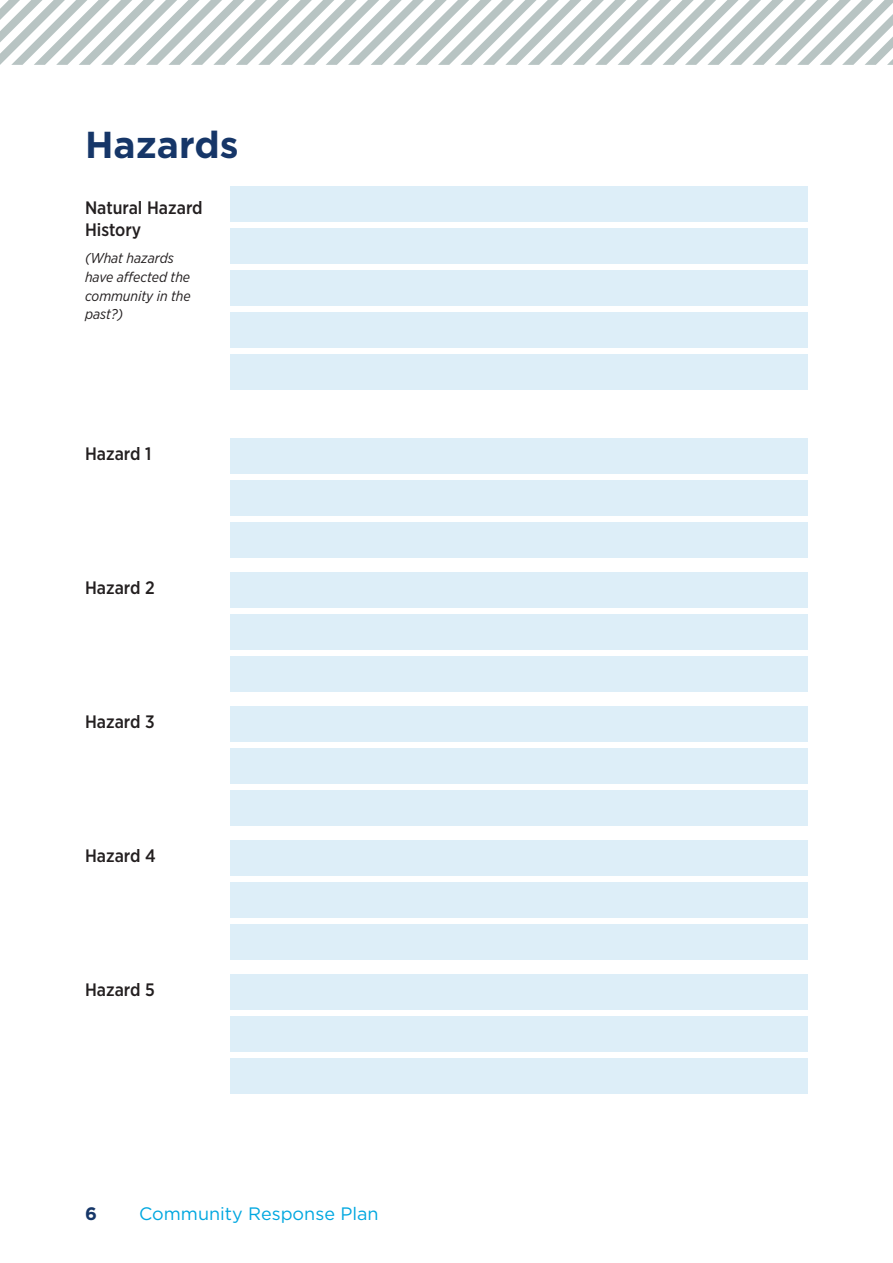
<style>
.page{position:relative;width:893px;height:1263px;background:#fff}
.page>*{position:absolute;margin:0;border:0;box-sizing:border-box;transform-origin:0 0}
.t1{font:700 37.5px "Gotham";color:#163668}
.t2{font:500 18px/21.6px "Gotham Narrow";color:#231f20}
.t3{font:18px "Gotham";color:#00a7e0}
.t4{font:700 18px "Gotham";color:#163668}
.t5{font:italic 14.25px/18.8px "Gotham Narrow";color:#231f20}
</style>
<div class="page">
<svg style="left:0;top:0;width:893px;height:65px"></svg>
<div style="left:231px;top:187px;width:577px;height:35px;background:#ddeef8"></div>
<div style="left:231px;top:229px;width:577px;height:35px;background:#ddeef8"></div>
<div style="left:231px;top:270px;width:577px;height:35px;background:#ddeef8"></div>
<div style="left:231px;top:312px;width:577px;height:35px;background:#ddeef8"></div>
<div style="left:231px;top:354px;width:577px;height:35px;background:#ddeef8"></div>
<div style="left:231px;top:438px;width:577px;height:35px;background:#ddeef8"></div>
<div style="left:231px;top:480px;width:577px;height:35px;background:#ddeef8"></div>
<div style="left:231px;top:522px;width:577px;height:35px;background:#ddeef8"></div>
<div style="left:231px;top:572px;width:577px;height:35px;background:#ddeef8"></div>
<div style="left:231px;top:614px;width:577px;height:35px;background:#ddeef8"></div>
<div style="left:231px;top:656px;width:577px;height:35px;background:#ddeef8"></div>
<div style="left:231px;top:706px;width:577px;height:36px;background:#ddeef8"></div>
<div style="left:231px;top:748px;width:577px;height:35px;background:#ddeef8"></div>
<div style="left:231px;top:790px;width:577px;height:35px;background:#ddeef8"></div>
<div style="left:231px;top:841px;width:577px;height:35px;background:#ddeef8"></div>
<div style="left:231px;top:882px;width:577px;height:35px;background:#ddeef8"></div>
<div style="left:231px;top:924px;width:577px;height:35px;background:#ddeef8"></div>
<div style="left:231px;top:975px;width:577px;height:35px;background:#ddeef8"></div>
<div style="left:231px;top:1017px;width:577px;height:35px;background:#ddeef8"></div>
<div style="left:231px;top:1058px;width:577px;height:35px;background:#ddeef8"></div>
<h1 class="t1" style="left:85px;top:119px;width:155px">Hazards</h1>
<p class="t2" style="left:85px;top:197px;width:119px">Natural Hazard<br>History</p>
<p class="t5" style="left:85px;top:248px;width:107px">(What hazards have affected the community in the past?)</p>
<p class="t2" style="left:85px;top:442px;width:68px">Hazard 1</p>
<p class="t2" style="left:85px;top:576px;width:71px">Hazard 2</p>
<p class="t2" style="left:85px;top:710px;width:71px">Hazard 3</p>
<p class="t2" style="left:85px;top:844px;width:72px">Hazard 4</p>
<p class="t2" style="left:85px;top:979px;width:71px">Hazard 5</p>
<p class="t4" style="left:85px;top:1202px;width:13px">6</p>
<p class="t3" style="left:139px;top:1202px;width:241px">Community Response Plan</p>
</div>
